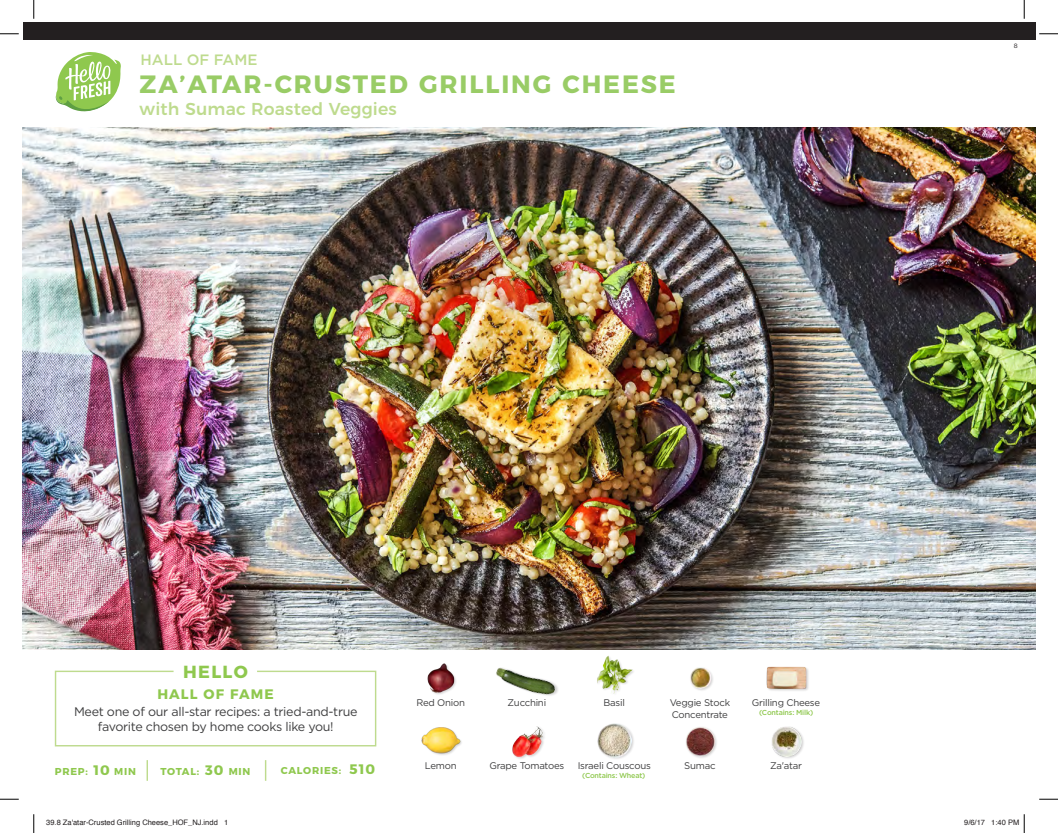
<style>
.page{position:relative;width:1058px;height:833px;background:#fff}
.page>*{position:absolute;margin:0;border:0;box-sizing:border-box;transform-origin:0 0}
.t1{font:700 25px "Montserrat";letter-spacing:.075em;color:#9c6}
.t2{font:700 17.5px "Montserrat";letter-spacing:.075em;color:#8fc84e}
.t3{font:500 17.25px "Montserrat";letter-spacing:.01em;color:#bedb8e}
.t4{font:500 15px "Gotham";color:#bedb8e}
.t5{font:700 13.75px "Montserrat";letter-spacing:.075em;color:#8fc84e}
.t6{font:12.5px/15px "Gotham";letter-spacing:-.025em;color:#3e3e3f;text-align:center}
.t7{font:700 10px "Montserrat";letter-spacing:.075em;color:#8fc84e}
.t8{font:9.62px/12px "Gotham";letter-spacing:-.025em;color:#3e3e3f}
.t9{font:7.5px "Helvetica";color:#231f20}
.t10{font:500 7.25px "Gotham";letter-spacing:-.025em;color:#8fc84e}
.t11{font:6.25px "Gotham";color:#231f20}
</style>
<div class="page">
<div style="left:23px;top:23px;width:1012px;height:17px;background:#231f20"></div>
<svg style="left:54px;top:670px;width:323px;height:77px"></svg>
<img style="left:427px;top:663px;width:29px;height:31px">
<img style="left:496px;top:667px;width:62px;height:29px">
<img style="left:597px;top:655px;width:35px;height:38px">
<div style="left:597px;top:723px;width:38px;height:37px;background:#231f20;opacity:.2"></div>
<img style="left:598px;top:723px;width:33px;height:34px">
<img style="left:421px;top:727px;width:40px;height:28px">
<div style="left:511px;top:725px;width:35px;height:34px;background:#231f20;opacity:.2"></div>
<img style="left:511px;top:725px;width:35px;height:32px">
<img style="left:690px;top:667px;width:23px;height:24px">
<div style="left:685px;top:726px;width:33px;height:33px;background:#231f20;opacity:.2"></div>
<img style="left:685px;top:726px;width:33px;height:31px">
<div style="left:767px;top:666px;width:42px;height:26px;background:#231f20;opacity:.2"></div>
<img style="left:766px;top:666px;width:40px;height:26px">
<div style="left:771px;top:725px;width:33px;height:34px;background:#231f20;opacity:.2"></div>
<img style="left:771px;top:725px;width:33px;height:32px">
<hr style="left:146px;top:760px;width:2px;height:20px;background:#bedb8e">
<svg style="left:265px;top:760px;width:1px;height:20px"></svg>
<svg style="left:55px;top:52px;width:66px;height:60px"></svg>
<img style="left:23px;top:127px;width:1012px;height:522px">
<svg style="left:0;top:33px;width:19px;height:2px"></svg>
<svg style="left:1039px;top:33px;width:19px;height:2px"></svg>
<svg style="left:0;top:798px;width:19px;height:2px"></svg>
<svg style="left:1039px;top:798px;width:19px;height:2px"></svg>
<svg style="left:33px;top:0;width:2px;height:19px"></svg>
<svg style="left:33px;top:814px;width:2px;height:19px"></svg>
<svg style="left:1023px;top:0;width:2px;height:19px"></svg>
<svg style="left:1023px;top:814px;width:2px;height:19px"></svg>
<h3 class="t4" style="left:140px;top:50px;width:118px">HALL OF FAME</h3>
<h1 class="t1" style="left:140px;top:64px;width:537px">ZA’ATAR-CRUSTED GRILLING CHEESE</h1>
<h3 class="t3" style="left:140px;top:95px;width:259px">with Sumac Roasted Veggies</h3>
<p class="t11" style="left:1013px;top:42px;width:5px">8</p>
<h2 class="t2" style="left:183px;top:657px;width:66px">HELLO</h2>
<h3 class="t5" style="left:157px;top:683px;width:118px">HALL OF FAME</h3>
<p class="t6" style="left:74px;top:703px;width:285px">Meet one of our all-star recipes: a tried-and-true favorite chosen by home cooks like you!</p>
<p class="t8" style="left:416px;top:696px;width:50px">Red Onion</p>
<p class="t8" style="left:507px;top:696px;width:40px">Zucchini</p>
<p class="t8" style="left:603px;top:696px;width:23px">Basil</p>
<p class="t8" style="left:669px;top:696px;width:62px">Veggie Stock<br>Concentrate</p>
<p class="t8" style="left:752px;top:696px;width:70px">Grilling Cheese</p>
<p class="t10" style="left:759px;top:707px;width:55px">(Contains: Milk)</p>
<h3 class="t5" style="left:94px;top:759px;width:18px">10</h3>
<h3 class="t5" style="left:205px;top:759px;width:20px">30</h3>
<h3 class="t5" style="left:349px;top:758px;width:27px">510</h3>
<p class="t7" style="left:55px;top:763px;width:35px">PREP:</p>
<p class="t7" style="left:114px;top:763px;width:23px">MIN</p>
<p class="t7" style="left:161px;top:763px;width:40px">TOTAL:</p>
<p class="t7" style="left:229px;top:763px;width:23px">MIN</p>
<p class="t7" style="left:281px;top:762px;width:62px">CALORIES:</p>
<p class="t8" style="left:425px;top:759px;width:33px">Lemon</p>
<p class="t8" style="left:489px;top:759px;width:76px">Grape Tomatoes</p>
<p class="t8" style="left:577px;top:759px;width:75px">Israeli Couscous</p>
<p class="t10" style="left:582px;top:771px;width:65px">(Contains: Wheat)</p>
<p class="t8" style="left:684px;top:759px;width:33px">Sumac</p>
<p class="t8" style="left:770px;top:759px;width:33px">Za'atar</p>
<p class="t9" style="left:46px;top:817px;width:183px">39.8 Za'atar-Crusted Grilling Cheese_HOF_NJ.indd 1</p>
<p class="t9" style="left:964px;top:817px;width:57px">9/6/17 1:40 PM</p>
</div>
